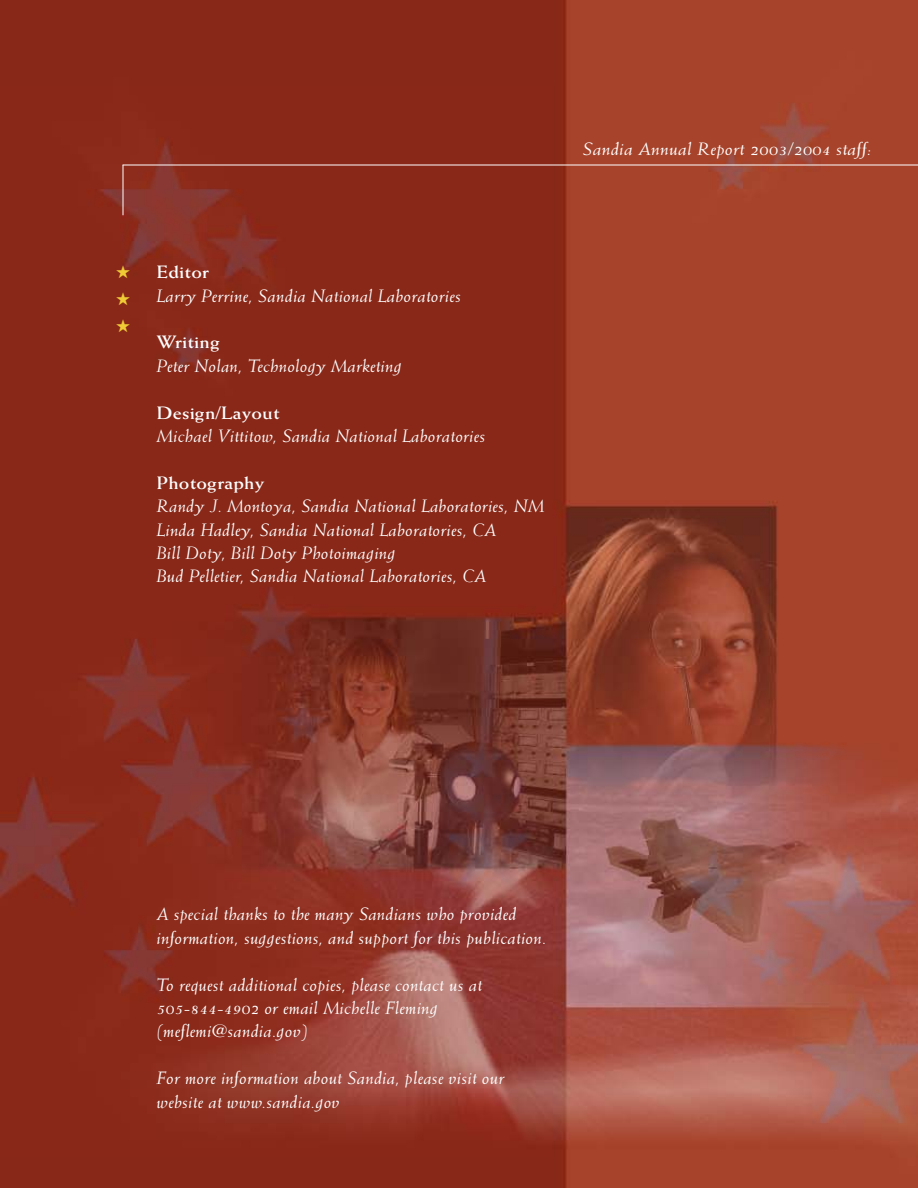
<style>
.page{position:relative;width:918px;height:1188px;background:#fff}
.page>*{position:absolute;margin:0;border:0;box-sizing:border-box;transform-origin:0 0}
.t1{font:italic 18px/23.4px "Weiss";letter-spacing:.01em;color:#fff;scale:1.1 1}
.t2{font:700 18px "Weiss";letter-spacing:.01em;color:#fff;scale:1.1 1}
.t3{font:italic 18px "Weiss";letter-spacing:.01em;color:#fff;scale:1.15 1}
.t4{font:18px/27px "Zapf Dingbats ITC";color:#efcb36;text-align:justify}
</style>
<div class="page">
<img style="left:0;top:0;width:918px;height:1188px">
<hr style="left:123px;top:165px;width:795px;height:1px;background:#fff">
<hr style="left:123px;top:165px;width:1px;height:50px;background:#fff">
<p class="t3" style="left:583px;top:142px;width:253px">Sandia Annual Report 2003/2004 staff:</p>
<p class="t4" style="left:116px;top:258px;width:16px">★ ★ ★</p>
<p class="t2" style="left:157px;top:266px;width:49px">Editor</p>
<p class="t1" style="left:157px;top:285px;width:278px">Larry Perrine, Sandia National Laboratories</p>
<p class="t2" style="left:157px;top:336px;width:59px">Writing</p>
<p class="t1" style="left:157px;top:355px;width:224px">Peter Nolan, Technology Marketing</p>
<p class="t2" style="left:157px;top:406px;width:113px">Design/Layout</p>
<p class="t1" style="left:157px;top:425px;width:300px">Michael Vittitow, Sandia National Laboratories</p>
<p class="t2" style="left:157px;top:476px;width:99px">Photography</p>
<p class="t1" style="left:157px;top:496px;width:354px">Randy J. Montoya, Sandia National Laboratories, NM Linda Hadley, Sandia National Laboratories, CA<br>Bill Doty, Bill Doty Photoimaging<br>Bud Pelletier, Sandia National Laboratories, CA</p>
<p class="t1" style="left:157px;top:904px;width:356px">A special thanks to the many Sandians who provided information, suggestions, and support for this publication.</p>
<p class="t1" style="left:157px;top:974px;width:298px">To request additional copies, please contact us at<br>505-844-4902 or email Michelle Fleming (meflemi@sandia.gov)</p>
<p class="t1" style="left:157px;top:1068px;width:318px">For more information about Sandia, please visit our website at www.sandia.gov</p>
</div>
